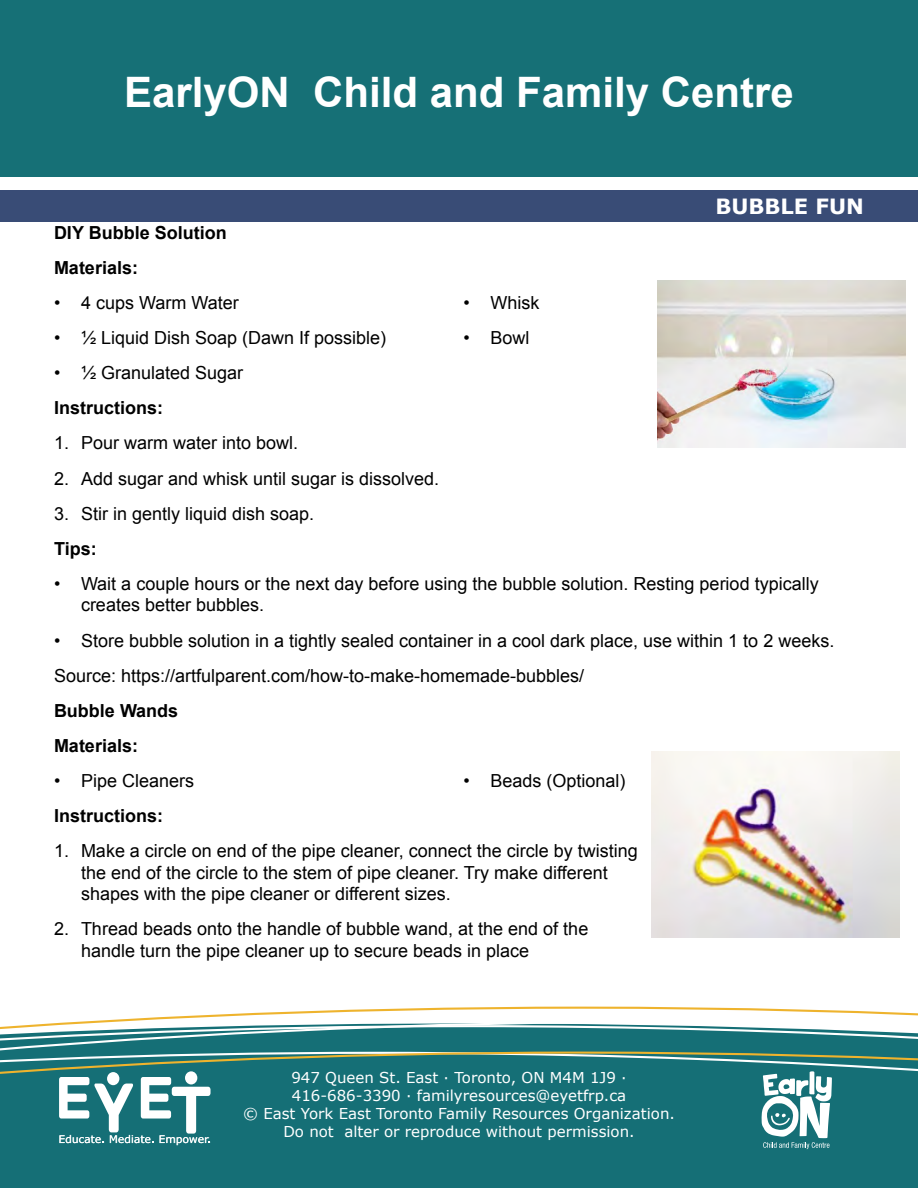
<style>
.page{position:relative;width:918px;height:1188px;background:#fff}
.page>*{position:absolute;margin:0;border:0;box-sizing:border-box;transform-origin:0 0}
.t1{font:700 42px "Arial";color:#fff}
.t2{font:700 21px "Verdana";color:#fff}
.t3{font:18px/21.6px "Arial";color:#000}
.t4{font:700 18px "Arial";color:#000}
.t5{font:15px/18px "Verdana";color:#fff;text-align:center}
.t6{font:10.65px "Verdana";color:#fff}
</style>
<div class="page">
<svg style="left:93px;top:1007px;width:825px;height:14px"></svg>
<svg style="left:0;top:1025px;width:918px;height:27px;fill:#156f76"></svg>
<div style="left:0;top:1052px;width:918px;height:136px;background:#156f76"></div>
<div style="left:0;top:0;width:918px;height:177px;background:#167076"></div>
<div style="left:0;top:190px;width:918px;height:31px;background:#394c76"></div>
<div style="left:107px;top:1072px;width:12px;height:13px;background:#fff;border-radius:50%"></div>
<div style="left:185px;top:1071px;width:12px;height:13px;background:#fff;border-radius:50%"></div>
<svg style="left:59px;top:1077px;width:152px;height:68px"></svg>
<svg style="left:762px;top:1071px;width:70px;height:78px"></svg>
<img style="left:657px;top:280px;width:248px;height:167px">
<img style="left:651px;top:752px;width:248px;height:185px">
<h1 class="t1" style="left:124px;top:65px;width:671px">EarlyON Child and Family Centre</h1>
<p class="t4" style="left:54px;top:221px;width:174px">DIY Bubble Solution</p>
<p class="t4" style="left:54px;top:256px;width:86px">Materials:</p>
<p class="t3" style="left:54px;top:292px;width:186px">• 4 cups Warm Water</p>
<p class="t3" style="left:54px;top:327px;width:334px">• ½ Liquid Dish Soap (Dawn If possible)</p>
<p class="t3" style="left:54px;top:362px;width:191px">• ½ Granulated Sugar</p>
<p class="t3" style="left:464px;top:292px;width:77px">• Whisk</p>
<p class="t3" style="left:464px;top:327px;width:68px">• Bowl</p>
<p class="t2" style="left:716px;top:192px;width:150px">BUBBLE FUN</p>
<p class="t4" style="left:54px;top:396px;width:111px">Instructions:</p>
<p class="t3" style="left:54px;top:432px;width:246px">1. Pour warm water into bowl.</p>
<p class="t3" style="left:54px;top:468px;width:387px">2. Add sugar and whisk until sugar is dissolved.</p>
<p class="t3" style="left:54px;top:503px;width:262px">3. Stir in gently liquid dish soap.</p>
<p class="t4" style="left:54px;top:537px;width:44px">Tips:</p>
<p class="t3" style="left:81px;top:573px;width:739px;text-indent:-27px">• Wait a couple hours or the next day before using the bubble solution. Resting period typically creates better bubbles.</p>
<p class="t3" style="left:54px;top:630px;width:782px">• Store bubble solution in a tightly sealed container in a cool dark place, use within 1 to 2 weeks.</p>
<p class="t3" style="left:54px;top:665px;width:532px">Source: https://artfulparent.com/how-to-make-homemade-bubbles/</p>
<p class="t4" style="left:54px;top:699px;width:126px">Bubble Wands</p>
<p class="t4" style="left:54px;top:734px;width:86px">Materials:</p>
<p class="t3" style="left:54px;top:770px;width:142px">• Pipe Cleaners</p>
<p class="t3" style="left:464px;top:770px;width:164px">• Beads (Optional)</p>
<p class="t4" style="left:54px;top:804px;width:111px">Instructions:</p>
<p class="t3" style="left:81px;top:840px;width:558px;text-indent:-27px">1. Make a circle on end of the pipe cleaner, connect the circle by twisting the end of the circle to the stem of pipe cleaner. Try make different shapes with the pipe cleaner or different sizes.</p>
<p class="t3" style="left:81px;top:918px;width:509px;text-indent:-27px">2. Thread beads onto the handle of bubble wand, at the end of the handle turn the pipe cleaner up to secure beads in place</p>
<p class="t6" style="left:59px;top:1132px;width:154px">Educate. Mediate. Empower.</p>
<p class="t5" style="left:243px;top:1069px;width:433px">947 Queen St. East · Toronto, ON M4M 1J9 · 416-686-3390 · familyresources@eyetfrp.ca<br>© East York East Toronto Family Resources Organization.<br>Do not alter or reproduce without permission.</p>
</div>
